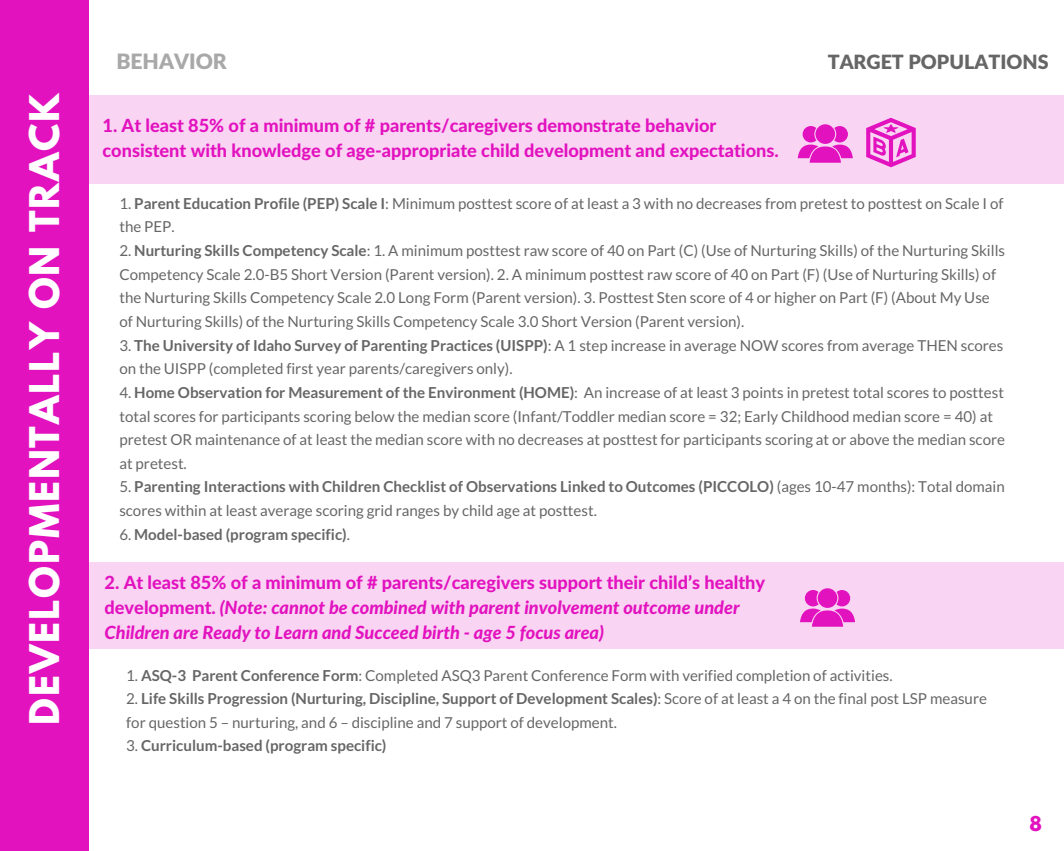
<style>
.page{position:relative;width:1064px;height:851px;background:#fff}
.page>*{position:absolute;margin:0;border:0;box-sizing:border-box;transform-origin:0 0}
.t1{font:700 36.3px "League Spartan";letter-spacing:.05em;color:#fff}
.t2{font:900 21.15px "Lato Latin";color:#a8a8a8}
.t3{font:900 19.65px "Lato Latin";color:#666}
.t4{font:800 18.15px/24.8px "Lato Latin";color:#e212bf}
.t5{font:italic 800 18.15px/24.8px "Lato";color:#e212bf}
.t6{font:700 18.15px "League Spartan";color:#e212bf}
.t7{font:15.15px/23.7px "Lato";color:#666}
.t8{font:700 15.15px "Lato";color:#666}
.s1{font-weight:700}
.s2{font-weight:400}
.s3{font-family:"Lato Latin";font-style:normal}
</style>
<div class="page">
<div style="left:0;top:0;width:89px;height:850px;background:#e212bf"></div>
<div style="left:86px;top:95px;width:977px;height:88px;background:#f9d5f3"></div>
<div style="left:86px;top:562px;width:977px;height:86px;background:#f9d5f3"></div>
<svg style="left:797px;top:126px;width:55px;height:37px"></svg>
<div style="left:815px;top:124px;width:19px;height:20px;background:#e212bf;border-radius:50%"></div>
<svg style="left:800px;top:590px;width:54px;height:36px"></svg>
<div style="left:817px;top:588px;width:20px;height:20px;background:#e212bf;border-radius:50%"></div>
<svg style="left:866px;top:118px;width:49px;height:49px"></svg>
<h1 class="t1" style="left:26px;top:724px;width:634px;rotate:-90deg">DEVELOPMENTALLY ON TRACK</h1>
<h2 class="t2" style="left:116px;top:52px;width:112px">BEHAVIOR</h2>
<p class="t3" style="left:827px;top:53px;width:222px">TARGET POPULATIONS</p>
<p class="t4" style="left:102px;top:114px;width:677px">1. At least 85% of a minimum of # parents/caregivers demonstrate behavior consistent with knowledge of age-appropriate child development and expectations.</p>
<p class="t7" style="left:119px;top:191px;width:885px">1. <span class="s1">Parent Education Profile (PEP) Scale I</span>: Minimum posttest score of at least a 3 with no decreases from pretest to posttest on Scale I of the PEP.</p>
<p class="t7" style="left:119px;top:238px;width:887px">2. <span class="s1">Nurturing Skills Competency Scale</span>: 1. A minimum posttest raw score of 40 on Part (C) (Use of Nurturing Skills) of the Nurturing Skills Competency Scale 2.0-B5 Short Version (Parent version). 2. A minimum posttest raw score of 40 on Part (F) (Use of Nurturing Skills) of the Nurturing Skills Competency Scale 2.0 Long Form (Parent version). 3. Posttest Sten score of 4 or higher on Part (F) (About My Use of Nurturing Skills) of the Nurturing Skills Competency Scale 3.0 Short Version (Parent version).</p>
<p class="t7" style="left:119px;top:333px;width:885px">3. <span class="s1">The University of Idaho Survey of Parenting Practices (UISPP)</span>: A 1 step increase in average NOW scores from average THEN scores on the UISPP (completed first year parents/caregivers only).</p>
<p class="t7" style="left:119px;top:380px;width:886px">4. <span class="s1">Home Observation for Measurement of the Environment (HOME)</span>: An increase of at least 3 points in pretest total scores to posttest total scores for participants scoring below the median score (Infant/Toddler median score = 32; Early Childhood median score = 40) at pretest OR maintenance of at least the median score with no decreases at posttest for participants scoring at or above the median score at pretest.</p>
<p class="t7" style="left:119px;top:474px;width:886px">5. <span class="s1">Parenting Interactions with Children Checklist of Observations Linked to Outcomes (PICCOLO)</span> (ages 10-47 months): Total domain scores within at least average scoring grid ranges by child age at posttest.</p>
<p class="t8" style="left:119px;top:525px;width:232px"><span class="s2">6.</span> Model-based (program specific)<span class="s2">.</span></p>
<p class="t4" style="left:104px;top:571px;width:662px">2. At least 85% of a minimum of # parents/caregivers support their child’s healthy</p>
<p class="t5" style="left:104px;top:596px;width:636px"><span class="s3">development.</span> (Note: cannot be combined with parent involvement outcome under<br>Children are Ready to Learn and Succeed birth - age 5 focus area)</p>
<p class="t7" style="left:126px;top:662px;width:767px">1. <span class="s1">ASQ-3 Parent Conference Form</span>: Completed ASQ3 Parent Conference Form with verified completion of activities.</p>
<p class="t7" style="left:126px;top:686px;width:862px">2. <span class="s1">Life Skills Progression (Nurturing, Discipline, Support of Development Scales)</span>: Score of at least a 4 on the final post LSP measure for question 5 – nurturing, and 6 – discipline and 7 support of development.</p>
<p class="t8" style="left:126px;top:736px;width:262px"><span class="s2">3.</span> Curriculum-based (program specific)</p>
<p class="t6" style="left:1029px;top:814px;width:14px">8</p>
</div>
